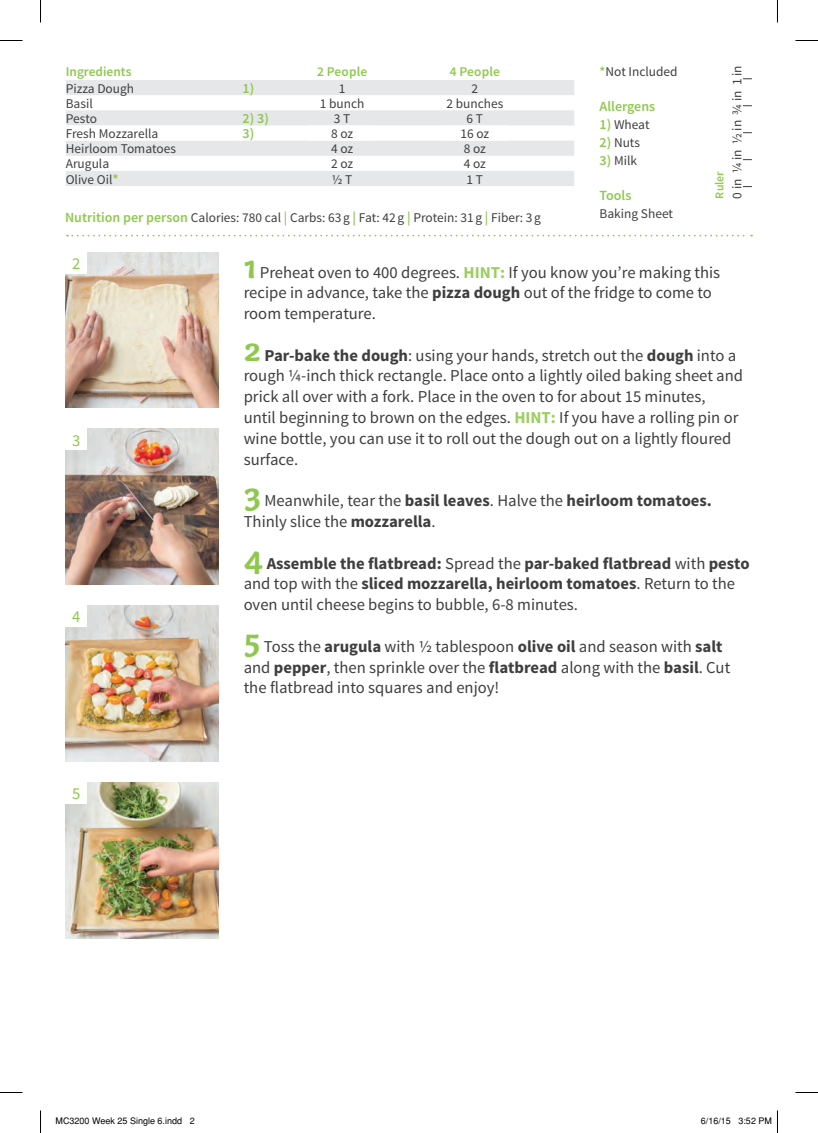
<style>
.page{position:relative;width:818px;height:1133px;background:#fff}
.page>*{position:absolute;margin:0;border:0;box-sizing:border-box;transform-origin:0 0}
.t1{font:16.65px/20.9px "Source Sans Pro";color:#3e3e3f}
.t2{font:16.65px "Source Sans Pro";color:#8fc84e}
.t3{font:600 13.95px "Source Sans Pro";color:#8fc84e}
.t4{font:13.35px "Source Sans Pro";color:#3e3e3f}
.t5{font:600 13.35px "Source Sans Pro";color:#8fc84e}
.t6{font:600 11.85px "Source Sans Pro";color:#8fc84e}
.t7{font:9px "Helvetica";color:#000}
.s1{font-weight:600;font-size:13.95px;color:#8fc84e}
.s2{font-weight:600;color:#8fc84e}
.s3{font-family:"Capucine Basic";font-weight:700;font-size:34.95px;color:#8fc84e}
.s4{font-weight:700;color:#9bcd5f}
.s5{font-weight:700}
</style>
<div class="page">
<div style="left:716px;top:388px;width:21px;height:21px;border:1px solid #fff;border-radius:50%"></div>
<div style="left:716px;top:724px;width:21px;height:22px;border:1px solid #fff;border-radius:50%"></div>
<img style="left:66px;top:782px;width:152px;height:156px">
<img style="left:66px;top:605px;width:152px;height:156px">
<img style="left:66px;top:252px;width:152px;height:156px">
<img style="left:66px;top:429px;width:152px;height:156px">
<svg style="left:66px;top:80px;width:508px;height:106px;fill:#e6e7e9"></svg>
<svg style="left:66px;top:125px;width:442px;height:16px"></svg>
<div style="left:66px;top:252px;width:21px;height:21px;background:#fff"></div>
<div style="left:66px;top:429px;width:21px;height:21px;background:#fff"></div>
<div style="left:66px;top:605px;width:21px;height:21px;background:#fff"></div>
<div style="left:66px;top:782px;width:21px;height:21px;background:#fff"></div>
<svg style="left:67px;top:235px;width:685px;height:1px"></svg>
<svg style="left:0;top:40px;width:22px;height:1px"></svg>
<svg style="left:795px;top:40px;width:23px;height:1px"></svg>
<svg style="left:0;top:1092px;width:22px;height:1px"></svg>
<svg style="left:795px;top:1092px;width:23px;height:1px"></svg>
<svg style="left:40px;top:0;width:1px;height:23px"></svg>
<svg style="left:40px;top:1110px;width:1px;height:23px"></svg>
<svg style="left:777px;top:0;width:1px;height:23px"></svg>
<svg style="left:777px;top:1110px;width:1px;height:23px"></svg>
<p class="t5" style="left:66px;top:63px;width:67px">Ingredients</p>
<p class="t5" style="left:317px;top:63px;width:52px">2 People</p>
<p class="t5" style="left:450px;top:63px;width:52px">4 People</p>
<p class="t4" style="left:66px;top:80px;width:70px">Pizza Dough</p>
<p class="t3" style="left:243px;top:79px;width:13px">1)</p>
<p class="t4" style="left:339px;top:80px;width:8px">1</p>
<p class="t4" style="left:471px;top:80px;width:8px">2</p>
<p class="t4" style="left:66px;top:95px;width:28px">Basil</p>
<p class="t4" style="left:320px;top:95px;width:46px">1 bunch</p>
<p class="t4" style="left:446px;top:95px;width:58px">2 bunches</p>
<p class="t4" style="left:66px;top:110px;width:33px">Pesto</p>
<p class="t3" style="left:243px;top:110px;width:28px">2) 3)</p>
<p class="t4" style="left:334px;top:110px;width:18px">3 T</p>
<p class="t4" style="left:466px;top:110px;width:18px">6 T</p>
<p class="t4" style="left:66px;top:125px;width:94px">Fresh Mozzarella</p>
<p class="t3" style="left:243px;top:125px;width:13px">3)</p>
<p class="t4" style="left:331px;top:125px;width:24px">8 oz</p>
<p class="t4" style="left:460px;top:125px;width:30px">16 oz</p>
<p class="t4" style="left:66px;top:140px;width:112px">Heirloom Tomatoes</p>
<p class="t4" style="left:331px;top:140px;width:24px">4 oz</p>
<p class="t4" style="left:463px;top:140px;width:24px">8 oz</p>
<p class="t4" style="left:66px;top:156px;width:45px">Arugula</p>
<p class="t4" style="left:331px;top:156px;width:24px">2 oz</p>
<p class="t4" style="left:463px;top:156px;width:24px">4 oz</p>
<p class="t4" style="left:66px;top:171px;width:54px">Olive Oil<span class="s1">*</span></p>
<p class="t4" style="left:332px;top:171px;width:22px">½ T</p>
<p class="t4" style="left:466px;top:171px;width:18px">1 T</p>
<p class="t4" style="left:65px;top:210px;width:477px"><span class="s1">Nutrition per person</span> Calories: 780 cal <span class="s1">|</span> Carbs: 63 g <span class="s1">|</span> Fat: 42 g <span class="s1">|</span> Protein: 31 g <span class="s1">|</span> Fiber: 3 g</p>
<p class="t4" style="left:599px;top:63px;width:80px"><span class="s2">*</span>Not Included</p>
<p class="t3" style="left:599px;top:98px;width:57px">Allergens</p>
<p class="t4" style="left:599px;top:116px;width:52px"><span class="s1">1)</span> Wheat</p>
<p class="t4" style="left:599px;top:134px;width:42px"><span class="s1">2)</span> Nuts</p>
<p class="t4" style="left:599px;top:152px;width:39px"><span class="s1">3)</span> Milk</p>
<p class="t3" style="left:599px;top:187px;width:33px">Tools</p>
<p class="t4" style="left:599px;top:206px;width:75px">Baking Sheet</p>
<p class="t6" style="left:712px;top:199px;width:29px;rotate:-90deg">Ruler</p>
<p class="t4" style="left:728px;top:199px;width:135px;rotate:-90deg">0 in ¼ in ½ in ¾ in 1 in</p>
<p class="t2" style="left:72px;top:253px;width:10px">2</p>
<p class="t2" style="left:72px;top:430px;width:10px">3</p>
<p class="t2" style="left:72px;top:606px;width:10px">4</p>
<p class="t2" style="left:72px;top:783px;width:10px">5</p>
<p class="t1" style="left:244px;top:262px;width:478px"><span class="s3">1</span> Preheat oven to 400 degrees. <span class="s4">HINT:</span> If you know you’re making this recipe in advance, take the <span class="s5">pizza dough</span> out of the fridge to come to room temperature.</p>
<p class="t1" style="left:244px;top:345px;width:501px"><span class="s3">2</span> <span class="s5">Par-bake the dough</span>: using your hands, stretch out the <span class="s5">dough</span> into a rough ¼-inch thick rectangle. Place onto a lightly oiled baking sheet and prick all over with a fork. Place in the oven to for about 15 minutes,<br>until beginning to brown on the edges. <span class="s4">HINT:</span> If you have a rolling pin or wine bottle, you can use it to roll out the dough out on a lightly floured surface.</p>
<p class="t1" style="left:244px;top:491px;width:469px"><span class="s3">3</span> Meanwhile, tear the <span class="s5">basil leaves</span>. Halve the <span class="s5">heirloom tomatoes.<br></span>Thinly slice the <span class="s5">mozzarella</span>.</p>
<p class="t1" style="left:244px;top:553px;width:507px"><span class="s3">4</span> <span class="s5">Assemble the flatbread:</span> Spread the <span class="s5">par-baked flatbread</span> with <span class="s5">pesto </span>and top with the <span class="s5">sliced mozzarella, heirloom tomatoes</span>. Return to the oven until cheese begins to bubble, 6-8 minutes.</p>
<p class="t1" style="left:244px;top:636px;width:488px"><span class="s3">5</span> Toss the <span class="s5">arugula</span> with ½ tablespoon <span class="s5">olive oil</span> and season with <span class="s5">salt </span>and <span class="s5">pepper</span>, then sprinkle over the <span class="s5">flatbread</span> along with the <span class="s5">basil</span>. Cut the flatbread into squares and enjoy!</p>
<p class="t7" style="left:56px;top:1115px;width:141px">MC3200 Week 25 Single 6.indd 2</p>
<p class="t7" style="left:701px;top:1115px;width:73px">6/16/15 3:52 PM</p>
</div>
